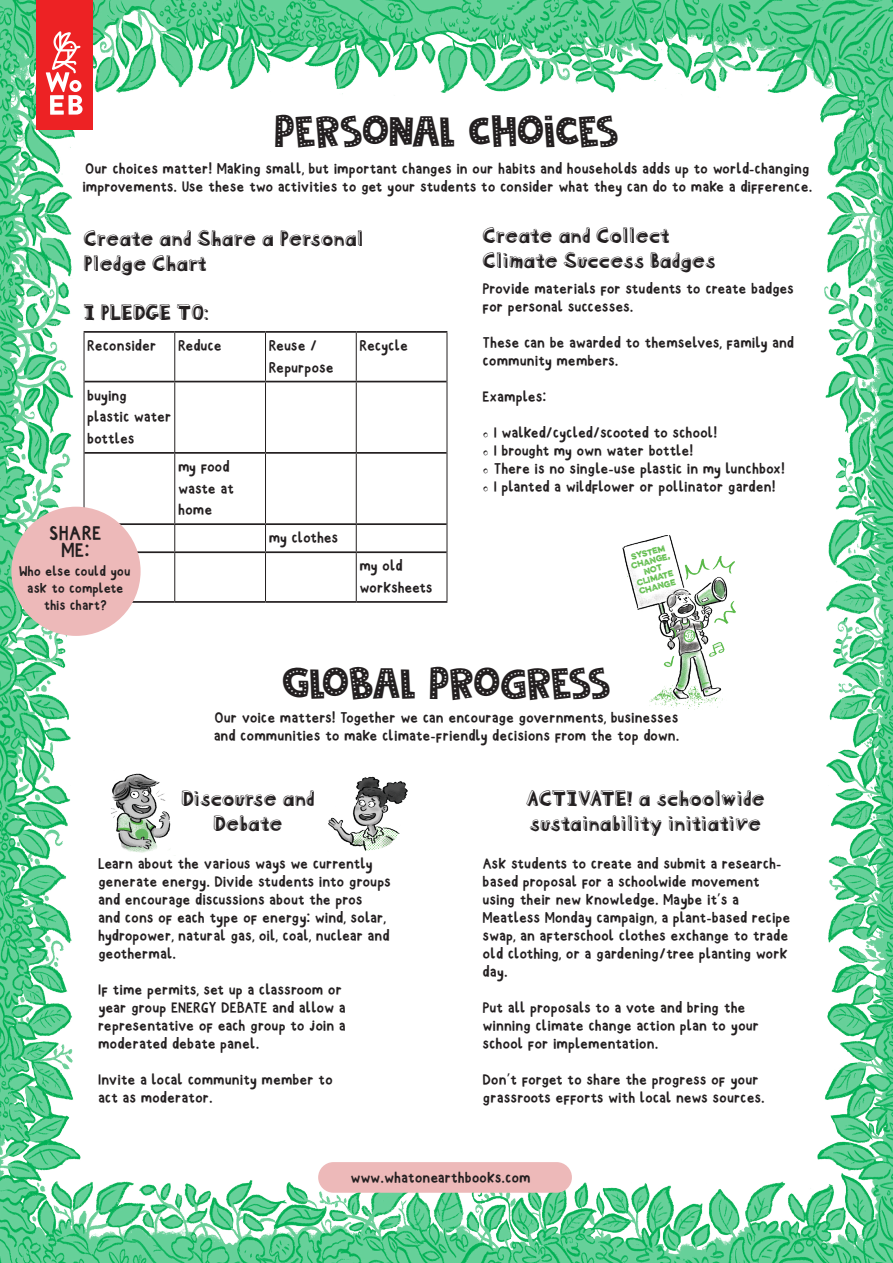
<style>
.page{position:relative;width:893px;height:1263px;background:#fff}
.page>*{position:absolute;margin:0;border:0;box-sizing:border-box;transform-origin:0 0}
.t1{font:45px "Frozen Memory Dots";color:#231f20}
.t2{font:24px/17.2px "Custard Cream ILTD";color:#231f20;text-align:center}
.t3{font:21px/25.2px "Blockhead OT Black Face";color:#231f20}
.t4{font:18px/18px "Custard Cream ILTD";color:#231f20}
.t5{font:16.5px/17.2px "Custard Cream ILTD";color:#231f20;text-align:center}
.Speech_bubbles{font:7.65px/8.9px "Eveleth";color:#5bba47;text-align:center}
.s1{font-family:"Blockhead OT Dark Side"}
</style>
<div class="page">
<img style="left:0;top:0;width:893px;height:1263px">
<div style="left:36px;top:0;width:56px;height:130px;background:#ed2224"></div>
<svg style="left:46px;top:31px;width:37px;height:84px"></svg>
<hr style="left:84px;top:331px;width:91px;height:2px;background:#231f20">
<hr style="left:175px;top:331px;width:90px;height:2px;background:#231f20">
<hr style="left:265px;top:331px;width:91px;height:2px;background:#231f20">
<hr style="left:356px;top:331px;width:91px;height:2px;background:#231f20">
<hr style="left:84px;top:381px;width:91px;height:1px;background:#231f20">
<hr style="left:175px;top:381px;width:90px;height:1px;background:#231f20">
<hr style="left:265px;top:381px;width:91px;height:1px;background:#231f20">
<hr style="left:356px;top:381px;width:91px;height:1px;background:#231f20">
<hr style="left:84px;top:452px;width:91px;height:2px;background:#231f20">
<hr style="left:175px;top:452px;width:90px;height:2px;background:#231f20">
<hr style="left:265px;top:452px;width:91px;height:2px;background:#231f20">
<hr style="left:356px;top:452px;width:91px;height:2px;background:#231f20">
<hr style="left:84px;top:523px;width:91px;height:2px;background:#231f20">
<hr style="left:175px;top:523px;width:90px;height:2px;background:#231f20">
<hr style="left:265px;top:523px;width:91px;height:2px;background:#231f20">
<hr style="left:356px;top:523px;width:91px;height:2px;background:#231f20">
<hr style="left:84px;top:551px;width:91px;height:2px;background:#231f20">
<hr style="left:175px;top:551px;width:90px;height:2px;background:#231f20">
<hr style="left:265px;top:551px;width:91px;height:2px;background:#231f20">
<hr style="left:356px;top:551px;width:91px;height:2px;background:#231f20">
<hr style="left:84px;top:601px;width:91px;height:2px;background:#231f20">
<hr style="left:175px;top:601px;width:90px;height:2px;background:#231f20">
<hr style="left:265px;top:601px;width:91px;height:2px;background:#231f20">
<hr style="left:356px;top:601px;width:91px;height:2px;background:#231f20">
<hr style="left:84px;top:333px;width:1px;height:49px;background:#231f20">
<hr style="left:174px;top:333px;width:1px;height:48px;background:#231f20">
<hr style="left:265px;top:333px;width:1px;height:48px;background:#231f20">
<hr style="left:356px;top:333px;width:1px;height:48px;background:#231f20">
<hr style="left:447px;top:333px;width:1px;height:49px;background:#231f20">
<hr style="left:84px;top:382px;width:1px;height:71px;background:#231f20">
<hr style="left:174px;top:382px;width:1px;height:70px;background:#231f20">
<hr style="left:265px;top:382px;width:1px;height:70px;background:#231f20">
<hr style="left:356px;top:382px;width:1px;height:70px;background:#231f20">
<hr style="left:447px;top:382px;width:1px;height:71px;background:#231f20">
<hr style="left:84px;top:453px;width:1px;height:71px;background:#231f20">
<hr style="left:174px;top:454px;width:1px;height:69px;background:#231f20">
<hr style="left:265px;top:454px;width:1px;height:69px;background:#231f20">
<hr style="left:356px;top:454px;width:1px;height:69px;background:#231f20">
<hr style="left:447px;top:453px;width:1px;height:71px;background:#231f20">
<svg style="left:174px;top:525px;width:1px;height:26px"></svg>
<svg style="left:265px;top:525px;width:1px;height:26px"></svg>
<svg style="left:356px;top:525px;width:1px;height:26px"></svg>
<svg style="left:447px;top:524px;width:1px;height:28px"></svg>
<hr style="left:174px;top:553px;width:1px;height:48px;background:#231f20">
<hr style="left:265px;top:553px;width:1px;height:48px;background:#231f20">
<hr style="left:356px;top:553px;width:1px;height:48px;background:#231f20">
<hr style="left:447px;top:552px;width:1px;height:49px;background:#231f20">
<img style="left:328px;top:770px;width:81px;height:82px">
<img style="left:105px;top:770px;width:71px;height:86px">
<img style="left:618px;top:531px;width:119px;height:181px">
<div style="left:11px;top:507px;width:130px;height:129px;background:#edb9b9;border-radius:50%"></div>
<div style="left:318px;top:1162px;width:254px;height:31px;background:#edb9b9;border-radius:15px"></div>
<p class="t1" style="left:274px;top:105px;width:346px">PERSONAL CHOICES</p>
<p class="t4" style="left:82px;top:161px;width:731px">Our choices matter! Making small, but important changes in our habits and households adds up to world-changing improvements. Use these two activities to get your students to consider what they can do to make a difference.</p>
<p class="t3" style="left:84px;top:223px;width:281px">Create and Share a Personal</p>
<p class="t3" style="left:84px;top:248px;width:124px">Pledge Chart</p>
<p class="t3" style="left:84px;top:297px;width:127px">I PLEDGE TO:</p>
<p class="t4" style="left:87px;top:338px;width:71px">Reconsider</p>
<p class="t4" style="left:178px;top:338px;width:45px">Reduce</p>
<p class="t4" style="left:269px;top:336px;width:67px;line-height:21.6px">Reuse /<br>Repurpose</p>
<p class="t4" style="left:360px;top:338px;width:50px">Recycle</p>
<p class="t4" style="left:87px;top:386px;width:86px;line-height:21.6px">buying plastic water bottles</p>
<p class="t4" style="left:178px;top:457px;width:58px;line-height:21.6px">my food waste at home</p>
<p class="t4" style="left:269px;top:530px;width:71px">my clothes</p>
<p class="t4" style="left:360px;top:557px;width:75px;line-height:21.6px">my old worksheets</p>
<p class="t2" style="left:49px;top:526px;width:54px">SHARE<br>ME:</p>
<p class="t5" style="left:19px;top:563px;width:113px">Who else could you ask to complete this chart?</p>
<p class="t3" style="left:483px;top:220px;width:235px">Create and Collect<br>Climate Success Badges</p>
<p class="t4" style="left:483px;top:281px;width:313px">Provide materials for students to create badges for personal successes.</p>
<p class="t4" style="left:483px;top:335px;width:313px">These can be awarded to themselves, family and community members.</p>
<p class="t4" style="left:483px;top:389px;width:65px">Examples:</p>
<p class="t4" style="left:483px;top:425px;width:236px"><span class="s1">•</span> I walked/cycled/scooted to school!</p>
<p class="t4" style="left:483px;top:443px;width:212px"><span class="s1">•</span> I brought my own water bottle!</p>
<p class="t4" style="left:483px;top:461px;width:304px"><span class="s1">•</span> There is no single-use plastic in my lunchbox!</p>
<p class="t4" style="left:483px;top:479px;width:294px"><span class="s1">•</span> I planted a wildflower or pollinator garden!</p>
<p class="Speech_bubbles" style="left:628px;top:553px;width:41px;rotate:-15deg">SYSTEM<br>CHANGE,<br>NOT<br>CLIMATE<br>CHANGE</p>
<p class="t1" style="left:282px;top:658px;width:330px">GLOBAL PROGRESS</p>
<p class="t4" style="left:215px;top:710px;width:465px">Our voice matters! Together we can encourage governments, businesses</p>
<p class="t4" style="left:214px;top:728px;width:467px">and communities to make climate-friendly decisions from the top down.</p>
<p class="t3" style="left:181px;top:783px;width:135px">Discourse and</p>
<p class="t3" style="left:213px;top:808px;width:71px">Debate</p>
<p class="t4" style="left:98px;top:856px;width:294px">Learn about the various ways we currently generate energy. Divide students into groups and encourage discussions about the pros<br>and cons of each type of energy: wind, solar, hydropower, natural gas, oil, coal, nuclear and geothermal.</p>
<p class="t4" style="left:98px;top:982px;width:249px">If time permits, set up a classroom or year group ENERGY DEBATE and allow a representative of each group to join a moderated debate panel.</p>
<p class="t4" style="left:98px;top:1072px;width:236px">Invite a local community member to</p>
<p class="t4" style="left:98px;top:1090px;width:116px">act as moderator.</p>
<p class="t3" style="left:526px;top:783px;width:240px">ACTIVATE! a schoolwide sustainability initiative</p>
<p class="t4" style="left:483px;top:856px;width:310px">Ask students to create and submit a research&shy;based proposal for a schoolwide movement using their new knowledge. Maybe it’s a Meatless Monday campaign, a plant-based recipe swap, an afterschool clothes exchange to trade old clothing, or a gardening/tree planting work day.</p>
<p class="t4" style="left:483px;top:1000px;width:278px">Put all proposals to a vote and bring the winning climate change action plan to your school for implementation.</p>
<p class="t4" style="left:483px;top:1072px;width:284px">Don’t forget to share the progress of your grassroots efforts with local news sources.</p>
<p class="t4" style="left:350px;top:1170px;width:182px">www.whatonearthbooks.com</p>
</div>
